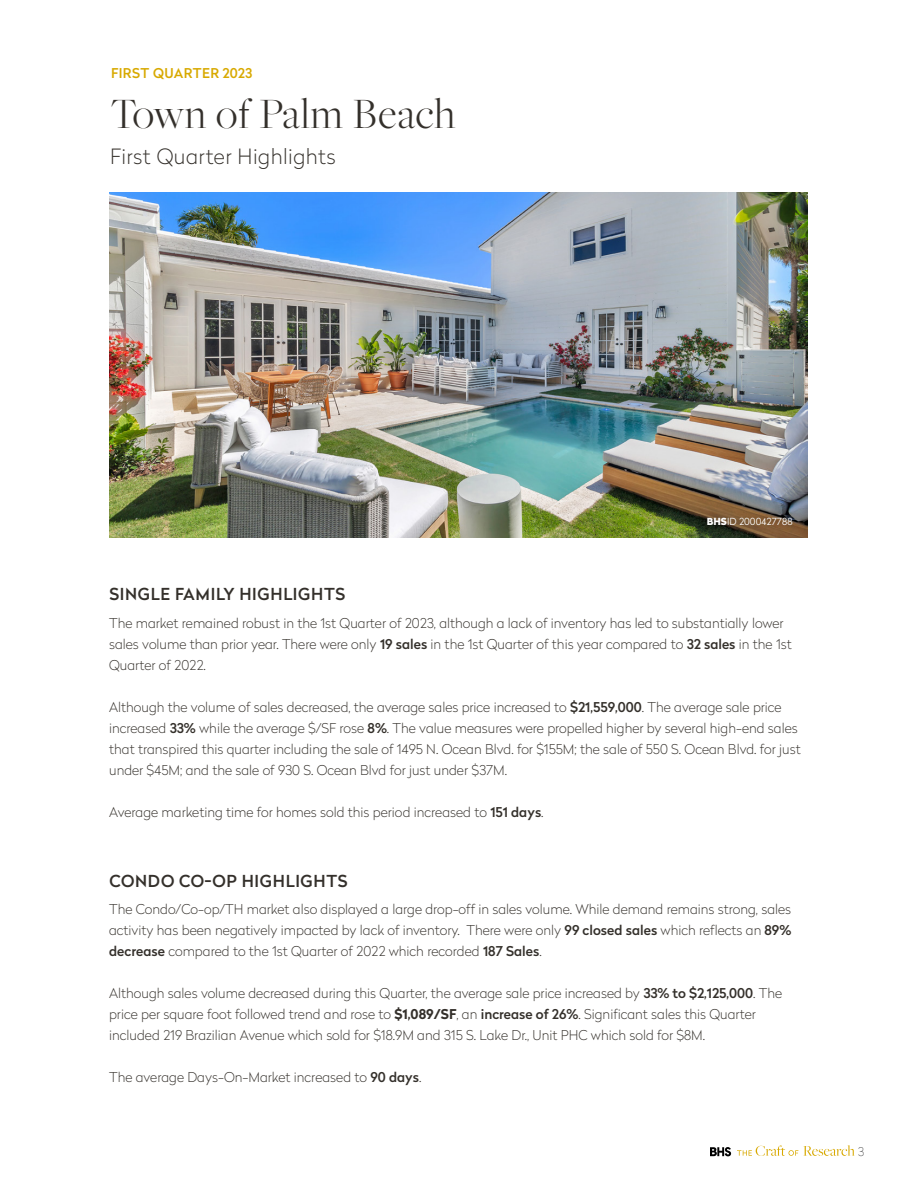
<style>
.page{position:relative;width:918px;height:1188px;background:#fff}
.page>*{position:absolute;margin:0;border:0;box-sizing:border-box;transform-origin:0 0}
.t1{font:300 45px "Freight Big Pro";letter-spacing:.02em;color:#34302b}
.t2{font:100 21px "Radikal";letter-spacing:.02em;color:#34302b}
.t3{font:500 16.5px "Radikal";letter-spacing:.04em;color:#34302b}
.t4{font:100 13.5px/21px "Radikal";color:#34302b}
.t5{font:500 13.5px "Radikal";letter-spacing:.03em;color:#d8a900}
.t6{font:100 12px "Radikal";color:#000}
.t7{font:300 9.75px "Radikal";color:#fff}
.s1{font-weight:900}
.s2{font-weight:500}
.s3{font-weight:700}
</style>
<div class="page">
<svg style="left:710px;top:1147px;width:21px;height:9px"></svg>
<svg style="left:737px;top:1145px;width:118px;height:11px"></svg>
<img style="left:109px;top:192px;width:699px;height:346px">
<div style="left:700px;top:509px;width:100px;height:24px;background:#000;opacity:.3"></div>
<p class="t5" style="left:111px;top:63px;width:143px">FIRST QUARTER 2023</p>
<h1 class="t1" style="left:110px;top:85px;width:347px">Town of Palm Beach</h1>
<h2 class="t2" style="left:110px;top:142px;width:227px">First Quarter Highlights</h2>
<p class="t7" style="left:707px;top:515px;width:87px"><span class="s1">BHS</span>ID 2000427788</p>
<p class="t3" style="left:109px;top:582px;width:237px">SINGLE FAMILY HIGHLIGHTS</p>
<p class="t4" style="left:109px;top:612px;width:684px">The market remained robust in the 1st Quarter of 2023, although a lack of inventory has led to substantially lower sales volume than prior year. There were only <span class="s2">19 sales</span> in the 1st Quarter of this year compared to <span class="s2">32 sales</span> in the 1st<br>Quarter of 2022.</p>
<p class="t4" style="left:109px;top:696px;width:693px">Although the volume of sales decreased, the average sales price increased to <span class="s2">$21,559,000</span>. The average sale price increased <span class="s2">33%</span> while the average $/SF rose <span class="s2">8%</span>. The value measures were propelled higher by several high-end sales that transpired this quarter including the sale of 1495 N. Ocean Blvd. for $155M; the sale of 550 S. Ocean Blvd. for just under $45M; and the sale of 930 S. Ocean Blvd for just under $37M.</p>
<p class="t4" style="left:109px;top:801px;width:436px">Average marketing time for homes sold this period increased to <span class="s2">151 days</span>.</p>
<p class="t3" style="left:109px;top:869px;width:240px">CONDO CO-OP HIGHLIGHTS</p>
<p class="t4" style="left:109px;top:899px;width:684px;text-align:justify">The Condo/Co-op/TH market also displayed a large drop-off in sales volume. While demand remains strong, sales activity has been negatively impacted by lack of inventory. There were only <span class="s2">99 closed sales</span> which reflects an <span class="s2">89% decrease</span> compared to the 1st Quarter of 2022 which recorded <span class="s2">187 Sales</span>.</p>
<p class="t4" style="left:109px;top:983px;width:675px">Although sales volume decreased during this Quarter, the average sale price increased by <span class="s2">33% to $2,125,000</span>. The price per square foot followed trend and rose to <span class="s3">$1,089/SF</span>, an <span class="s2">increase of 26%</span>. Significant sales this Quarter included 219 Brazilian Avenue which sold for $18.9M and 315 S. Lake Dr., Unit PHC which sold for $8M.</p>
<p class="t4" style="left:109px;top:1067px;width:314px">The average Days-On-Market increased to <span class="s2">90 days</span>.</p>
<p class="t6" style="left:858px;top:1143px;width:8px">3</p>
</div>
